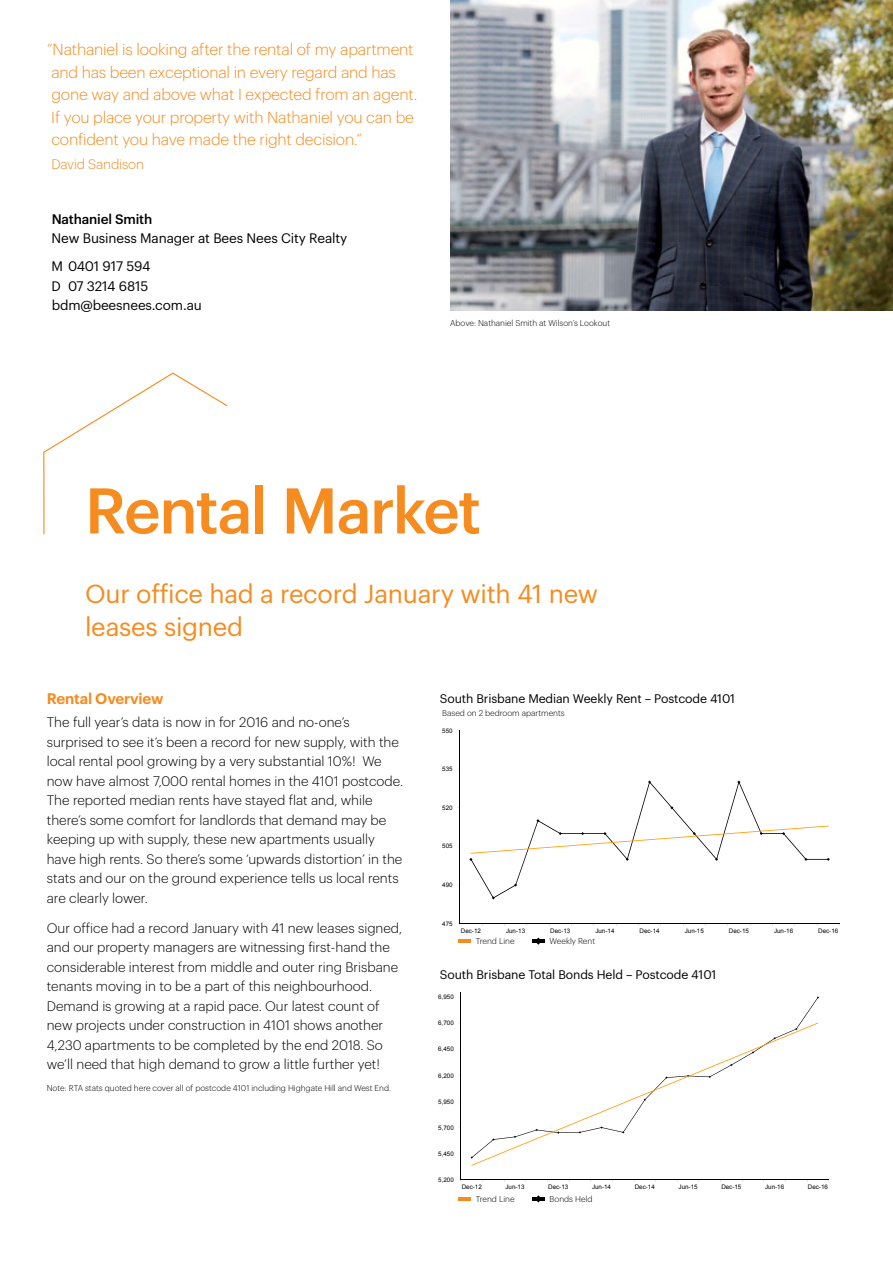
<style>
.page{position:relative;width:893px;height:1263px;background:#fff}
.page>*{position:absolute;margin:0;border:0;box-sizing:border-box;transform-origin:0 0}
.t1{font:500 63px "Graphik";letter-spacing:-.03em;color:#f68b1f}
.t2{font:25.5px/33px "Graphik";letter-spacing:-.01em;color:#f68b1f}
.t3{font:300 15.75px/22.5px "Graphik";letter-spacing:-.01em;color:#f68b1f}
.t4{font:600 15px "Graphik";letter-spacing:-.01em;color:#f68b1f}
.t5{font:300 13.5px/19.5px "Graphik";color:#000}
.t6{font:13.5px/28px "Graphik";letter-spacing:-.01em;color:#000}
.t7{font:500 13.5px "Graphik";letter-spacing:-.01em;color:#000}
.t8{font:300 13.5px "Graphik";letter-spacing:-.01em;color:#f68b1f}
.t9{font:12.3px "Graphik";letter-spacing:-.01em;color:#000}
.t10{font:300 8.25px "Graphik";color:#000}
.t11{font:6.3px "Arial";color:#000}
.t12{font:700 6.3px "Arial";color:#000}
.t13{font:6.15px "Arial";color:#000}
.t14{font:700 6.15px "Arial";color:#000}
</style>
<div class="page">
<hr style="left:460px;top:731px;width:1px;height:193px;background:#000">
<hr style="left:460px;top:924px;width:379px;height:1px;background:#000">
<svg style="left:469px;top:781px;width:361px;height:118px"></svg>
<svg style="left:471px;top:826px;width:358px;height:28px"></svg>
<hr style="left:461px;top:992px;width:1px;height:188px;background:#000">
<hr style="left:461px;top:1180px;width:368px;height:1px;background:#000">
<svg style="left:471px;top:1022px;width:347px;height:144px"></svg>
<img style="left:451px;top:0;width:442px;height:310px">
<svg style="left:43px;top:372px;width:185px;height:163px"></svg>
<svg style="left:458px;top:940px;width:13px;height:3px"></svg>
<svg style="left:532px;top:937px;width:13px;height:8px"></svg>
<hr style="left:458px;top:1197px;width:13px;height:4px;background:#f68b1f">
<hr style="left:532px;top:1197px;width:13px;height:4px;background:#000">
<p class="t3" style="left:47px;top:37px;width:372px">“Nathaniel is looking after the rental of my apartment and has been exceptional in every regard and has gone way and above what I expected from an agent.<br>If you place your property with Nathaniel you can be confident you have made the right decision.”</p>
<p class="t8" style="left:51px;top:155px;width:94px">David Sandison</p>
<p class="t7" style="left:52px;top:209px;width:102px">Nathaniel Smith</p>
<p class="t6" style="left:52px;top:223px;width:297px">New Business Manager at Bees Nees City Realty<br>M 0401 917 594</p>
<p class="t6" style="left:52px;top:275px;width:152px;line-height:19.5px">D 07 3214 6815 bdm@beesnees.com.au</p>
<p class="t10" style="left:450px;top:317px;width:162px">Above: Nathaniel Smith at Wilson’s Lookout</p>
<h1 class="t1" style="left:85px;top:463px;width:398px">Rental Market</h1>
<h2 class="t2" style="left:85px;top:575px;width:514px">Our office had a record January with 41 new leases signed</h2>
<p class="t4" style="left:47px;top:687px;width:118px">Rental Overview</p>
<p class="t5" style="left:47px;top:711px;width:358px">The full year’s data is now in for 2016 and no-one’s surprised to see it’s been a record for new supply, with the local rental pool growing by a very substantial 10%! We now have almost 7,000 rental homes in the 4101 postcode.<br>The reported median rents have stayed flat and, while there’s some comfort for landlords that demand may be keeping up with supply, these new apartments usually have high rents. So there’s some ‘upwards distortion’ in the stats and our on the ground experience tells us local rents are clearly lower.</p>
<p class="t5" style="left:47px;top:917px;width:357px">Our office had a record January with 41 new leases signed, and our property managers are witnessing first-hand the considerable interest from middle and outer ring Brisbane tenants moving in to be a part of this neighbourhood.<br>Demand is growing at a rapid pace. Our latest count of new projects under construction in 4101 shows another 4,230 apartments to be completed by the end 2018. So we’ll need that high demand to grow a little further yet!</p>
<p class="t10" style="left:47px;top:1082px;width:346px">Note: RTA stats quoted here cover all of postcode 4101 including Highgate Hill and West End.</p>
<p class="t9" style="left:440px;top:689px;width:297px">South Brisbane Median Weekly Rent – Postcode 4101</p>
<p class="t10" style="left:442px;top:706px;width:124px">Based on 2 bedroom apartments</p>
<p class="t14" style="left:442px;top:708px;width:89px">Median Rent – Postcode 4101</p>
<p class="t13" style="left:442px;top:726px;width:12px">550</p>
<p class="t13" style="left:442px;top:765px;width:12px">535</p>
<p class="t13" style="left:442px;top:804px;width:12px">520</p>
<p class="t13" style="left:442px;top:842px;width:12px">505</p>
<p class="t13" style="left:442px;top:881px;width:12px">490</p>
<p class="t13" style="left:442px;top:919px;width:12px">475</p>
<p class="t13" style="left:461px;top:927px;width:22px">Dec-12</p>
<p class="t13" style="left:506px;top:927px;width:21px">Jun-13</p>
<p class="t13" style="left:550px;top:927px;width:22px">Dec-13</p>
<p class="t13" style="left:595px;top:927px;width:21px">Jun-14</p>
<p class="t13" style="left:640px;top:927px;width:22px">Dec-14</p>
<p class="t13" style="left:685px;top:927px;width:21px">Jun-15</p>
<p class="t13" style="left:729px;top:927px;width:22px">Dec-15</p>
<p class="t13" style="left:774px;top:927px;width:21px">Jun-16</p>
<p class="t13" style="left:818px;top:927px;width:22px">Dec-16</p>
<p class="t10" style="left:476px;top:935px;width:40px">Trend Line</p>
<p class="t10" style="left:550px;top:935px;width:47px">Weekly Rent</p>
<p class="t9" style="left:440px;top:965px;width:278px">South Brisbane Total Bonds Held – Postcode 4101</p>
<p class="t12" style="left:441px;top:969px;width:103px">Total Bonds Held – Postcode 4101</p>
<p class="t11" style="left:438px;top:993px;width:17px">6,950</p>
<p class="t11" style="left:438px;top:1019px;width:17px">6,700</p>
<p class="t11" style="left:438px;top:1045px;width:17px">6,450</p>
<p class="t11" style="left:438px;top:1071px;width:17px">6,200</p>
<p class="t11" style="left:438px;top:1097px;width:17px">5,950</p>
<p class="t11" style="left:438px;top:1123px;width:17px">5,700</p>
<p class="t11" style="left:438px;top:1149px;width:17px">5,450</p>
<p class="t11" style="left:438px;top:1175px;width:17px">5,200</p>
<p class="t11" style="left:462px;top:1183px;width:22px">Dec-12</p>
<p class="t11" style="left:505px;top:1183px;width:21px">Jun-13</p>
<p class="t11" style="left:548px;top:1183px;width:22px">Dec-13</p>
<p class="t11" style="left:592px;top:1183px;width:21px">Jun-14</p>
<p class="t11" style="left:635px;top:1183px;width:22px">Dec-14</p>
<p class="t11" style="left:679px;top:1183px;width:21px">Jun-15</p>
<p class="t11" style="left:721px;top:1183px;width:22px">Dec-15</p>
<p class="t11" style="left:765px;top:1183px;width:21px">Jun-16</p>
<p class="t11" style="left:808px;top:1183px;width:22px">Dec-16</p>
<p class="t10" style="left:476px;top:1193px;width:40px">Trend Line</p>
<p class="t10" style="left:550px;top:1193px;width:44px">Bonds Held</p>
</div>
